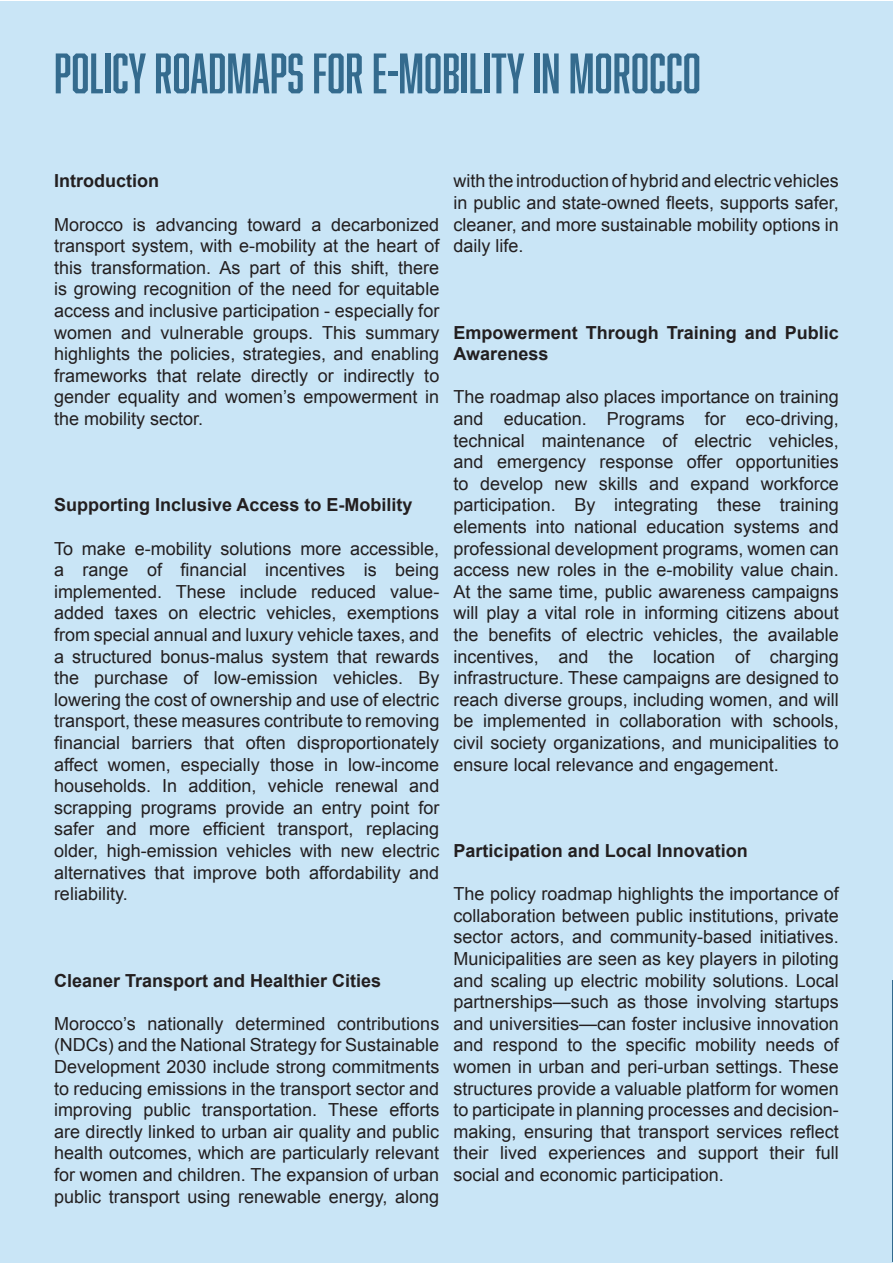
<style>
.page{position:relative;width:893px;height:1263px;background:#fff}
.page>*{position:absolute;margin:0;border:0;box-sizing:border-box;transform-origin:0 0}
.t1{font:52.5px "Abolition";color:#346b8e}
.t2{font:18px/21.6px "Arial";color:#231f20;text-align:justify}
.t3{font:700 18px/21.6px "Arial";color:#231f20}
</style>
<div class="page">
<div style="left:1px;top:1px;width:891px;height:1261px;background:#c9e5f6"></div>
<hr style="left:892px;top:1px;width:1px;height:1261px;background:#c9e5f6">
<hr style="left:892px;top:980px;width:1px;height:282px;background:#346b8e">
<p class="t1" style="left:54px;top:43px;width:648px">POLICY ROADMAPS FOR E-MOBILITY IN MOROCCO</p>
<p class="t3" style="left:54px;top:171px;width:106px">Introduction</p>
<p class="t2" style="left:54px;top:214px;width:387px">Morocco is advancing toward a decarbonized transport system, with e-mobility at the heart of this transformation. As part of this shift, there is growing recognition of the need for equitable access and inclusive participation - especially for women and vulnerable groups. This summary highlights the policies, strategies, and enabling frameworks that relate directly or indirectly to gender equality and women’s empowerment in the mobility sector.</p>
<p class="t3" style="left:54px;top:495px;width:360px">Supporting Inclusive Access to E-Mobility</p>
<p class="t2" style="left:54px;top:538px;width:387px">To make e-mobility solutions more accessible, a range of financial incentives is being implemented. These include reduced value&shy;added taxes on electric vehicles, exemptions from special annual and luxury vehicle taxes, and a structured bonus-malus system that rewards the purchase of low-emission vehicles. By lowering the cost of ownership and use of electric transport, these measures contribute to removing financial barriers that often disproportionately affect women, especially those in low-income households. In addition, vehicle renewal and scrapping programs provide an entry point for safer and more efficient transport, replacing older, high-emission vehicles with new electric alternatives that improve both affordability and reliability.</p>
<p class="t3" style="left:54px;top:970px;width:329px">Cleaner Transport and Healthier Cities</p>
<p class="t2" style="left:54px;top:1013px;width:387px">Morocco’s nationally determined contributions (NDCs) and the National Strategy for Sustainable Development 2030 include strong commitments to reducing emissions in the transport sector and improving public transportation. These efforts are directly linked to urban air quality and public health outcomes, which are particularly relevant for women and children. The expansion of urban public transport using renewable energy, along</p>
<p class="t2" style="left:454px;top:170px;width:387px">with the introduction of hybrid and electric vehicles in public and state-owned fleets, supports safer, cleaner, and more sustainable mobility options in daily life.</p>
<p class="t3" style="left:454px;top:322px;width:387px">Empowerment Through Training and Public<br>Awareness</p>
<p class="t2" style="left:454px;top:386px;width:387px">The roadmap also places importance on training and education. Programs for eco-driving, technical maintenance of electric vehicles, and emergency response offer opportunities to develop new skills and expand workforce participation. By integrating these training elements into national education systems and professional development programs, women can access new roles in the e-mobility value chain.<br>At the same time, public awareness campaigns will play a vital role in informing citizens about the benefits of electric vehicles, the available incentives, and the location of charging infrastructure. These campaigns are designed to reach diverse groups, including women, and will be implemented in collaboration with schools, civil society organizations, and municipalities to ensure local relevance and engagement.</p>
<p class="t3" style="left:454px;top:840px;width:296px">Participation and Local Innovation</p>
<p class="t2" style="left:454px;top:883px;width:387px">The policy roadmap highlights the importance of collaboration between public institutions, private sector actors, and community-based initiatives.<br>Municipalities are seen as key players in piloting and scaling up electric mobility solutions. Local partnerships—such as those involving startups and universities—can foster inclusive innovation and respond to the specific mobility needs of women in urban and peri-urban settings. These structures provide a valuable platform for women to participate in planning processes and decision&shy;making, ensuring that transport services reflect their lived experiences and support their full social and economic participation.</p>
</div>
